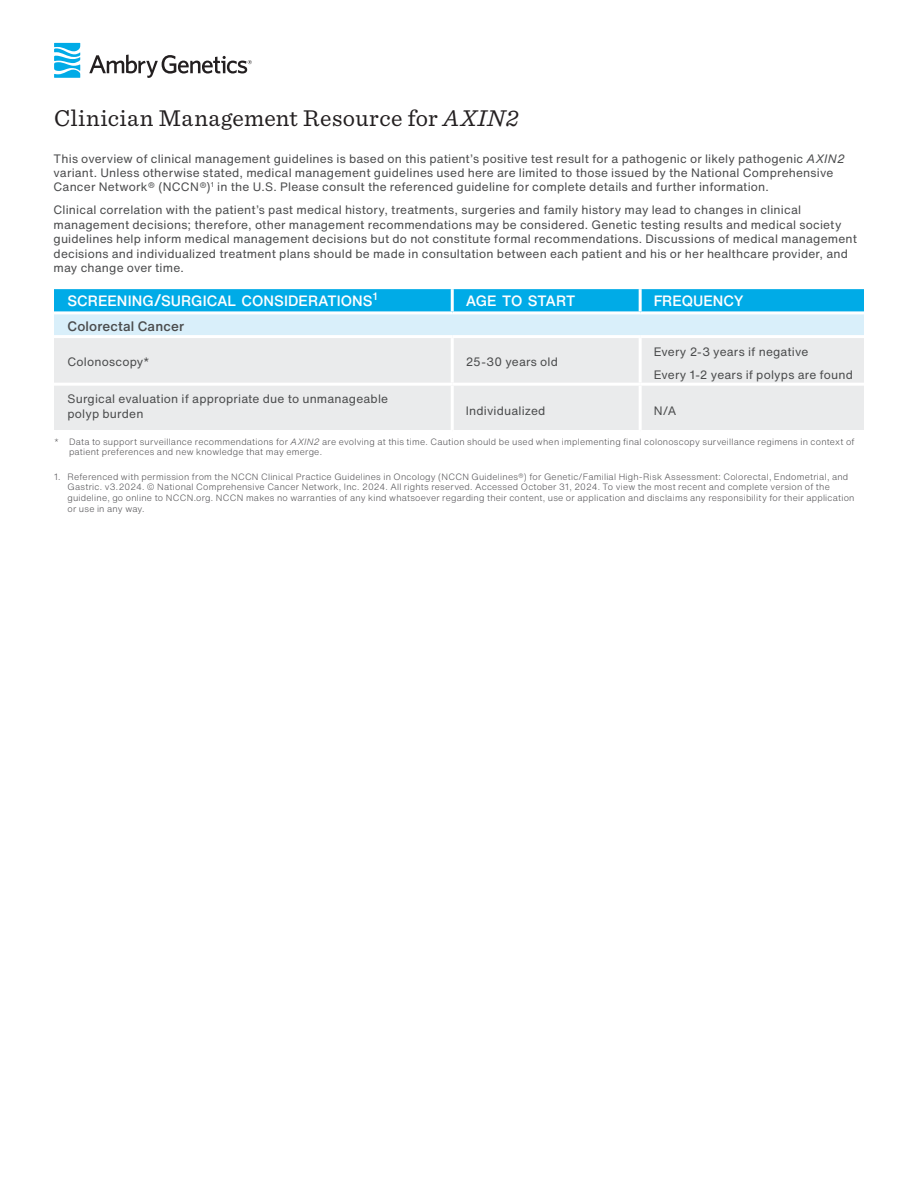
<style>
.page{position:relative;width:918px;height:1188px;background:#fff}
.page>*{position:absolute;margin:0;border:0;box-sizing:border-box;transform-origin:0 0}
.Titles{font:24px "Sentinel";letter-spacing:.02em;color:#231f20}
.Black_all_caps_subhead{font:500 14.7px "Helvetica Now Text";color:#fff}
.Body_Copy{font:500 13.5px "Helvetica Now Text";letter-spacing:.01em;color:#4b4c4d}
.BODY{font:12px/14.4px "Helvetica Now Text";letter-spacing:.015em;color:#4b4c4d}
.Text-bullets{font:300 9px/10.8px "Helvetica Now Text";letter-spacing:.025em;color:#4d4c4f}
.s1{font-style:italic}
.s2{font-size:16.5px}
</style>
<div class="page">
<div style="left:54px;top:289px;width:810px;height:22px;background:#00abe7"></div>
<div style="left:54px;top:313px;width:810px;height:24px;background:#d9effa"></div>
<div style="left:54px;top:338px;width:810px;height:92px;background:#eaebec"></div>
<hr style="left:54px;top:311px;width:398px;height:3px;background:#fff">
<hr style="left:452px;top:311px;width:188px;height:3px;background:#fff">
<hr style="left:640px;top:311px;width:224px;height:3px;background:#fff">
<hr style="left:451px;top:338px;width:3px;height:45px;background:#fff">
<hr style="left:639px;top:338px;width:3px;height:45px;background:#fff">
<hr style="left:54px;top:383px;width:398px;height:3px;background:#fff">
<hr style="left:452px;top:383px;width:188px;height:3px;background:#fff">
<hr style="left:451px;top:386px;width:3px;height:44px;background:#fff">
<hr style="left:640px;top:383px;width:224px;height:3px;background:#fff">
<hr style="left:639px;top:386px;width:3px;height:44px;background:#fff">
<hr style="left:54px;top:335px;width:398px;height:3px;background:#fff">
<hr style="left:452px;top:335px;width:188px;height:3px;background:#fff">
<hr style="left:640px;top:335px;width:224px;height:3px;background:#fff">
<hr style="left:451px;top:289px;width:3px;height:22px;background:#fff">
<hr style="left:639px;top:289px;width:3px;height:22px;background:#fff">
<svg style="left:54px;top:43px;width:26px;height:35px"></svg>
<svg style="left:89px;top:55px;width:163px;height:23px"></svg>
<p class="Titles" style="left:54px;top:100px;width:466px">Clinician Management Resource for <span class="s1">AXIN2</span></p>
<p class="BODY" style="left:54px;top:151px;width:793px">This overview of clinical management guidelines is based on this patient’s positive test result for a pathogenic or likely pathogenic <span class="s1">AXIN2 </span>variant. Unless otherwise stated, medical management guidelines used here are limited to those issued by the National Comprehensive<br>Cancer Network® (NCCN®)<sup>1</sup> in the U.S. Please consult the referenced guideline for complete details and further information.</p>
<p class="BODY" style="left:54px;top:203px;width:805px">Clinical correlation with the patient’s past medical history, treatments, surgeries and family history may lead to changes in clinical management decisions; therefore, other management recommendations may be considered. Genetic testing results and medical society guidelines help inform medical management decisions but do not constitute formal recommendations. Discussions of medical management decisions and individualized treatment plans should be made in consultation between each patient and his or her healthcare provider, and may change over time.</p>
<p class="Black_all_caps_subhead" style="left:68px;top:290px;width:311px">SCREENING<span class="s2">/</span>SURGICAL CONSIDERATIONS<sup>1</sup></p>
<p class="Black_all_caps_subhead" style="left:466px;top:290px;width:111px">AGE TO START</p>
<p class="Black_all_caps_subhead" style="left:654px;top:290px;width:91px">FREQUENCY</p>
<p class="Body_Copy" style="left:68px;top:316px;width:118px">Colorectal Cancer</p>
<p class="BODY" style="left:68px;top:354px;width:84px">Colonoscopy*</p>
<p class="BODY" style="left:466px;top:354px;width:94px">25-30 years old</p>
<p class="BODY" style="left:654px;top:344px;width:156px">Every 2-3 years if negative</p>
<p class="BODY" style="left:654px;top:367px;width:201px">Every 1-2 years if polyps are found</p>
<p class="BODY" style="left:68px;top:392px;width:322px">Surgical evaluation if appropriate due to unmanageable polyp burden</p>
<p class="BODY" style="left:466px;top:403px;width:81px">Individualized</p>
<p class="BODY" style="left:654px;top:403px;width:24px">N/A</p>
<p class="Text-bullets" style="left:69px;top:436px;width:787px;text-indent:-15px">* Data to support surveillance recommendations for <span class="s1">AXIN2</span> are evolving at this time. Caution should be used when implementing final colonoscopy surveillance regimens in context of patient preferences and new knowledge that may emerge.</p>
<p class="Text-bullets" style="left:68px;top:471px;width:789px;text-indent:-14px">1. Referenced with permission from the NCCN Clinical Practice Guidelines in Oncology (NCCN Guidelines®️) for Genetic/Familial High-Risk Assessment: Colorectal, Endometrial, and Gastric. v3.2024. ©️ National Comprehensive Cancer Network, Inc. 2024. All rights reserved. Accessed October 31, 2024. To view the most recent and complete version of the guideline, go online to NCCN.org. NCCN makes no warranties of any kind whatsoever regarding their content, use or application and disclaims any responsibility for their application or use in any way.</p>
</div>
